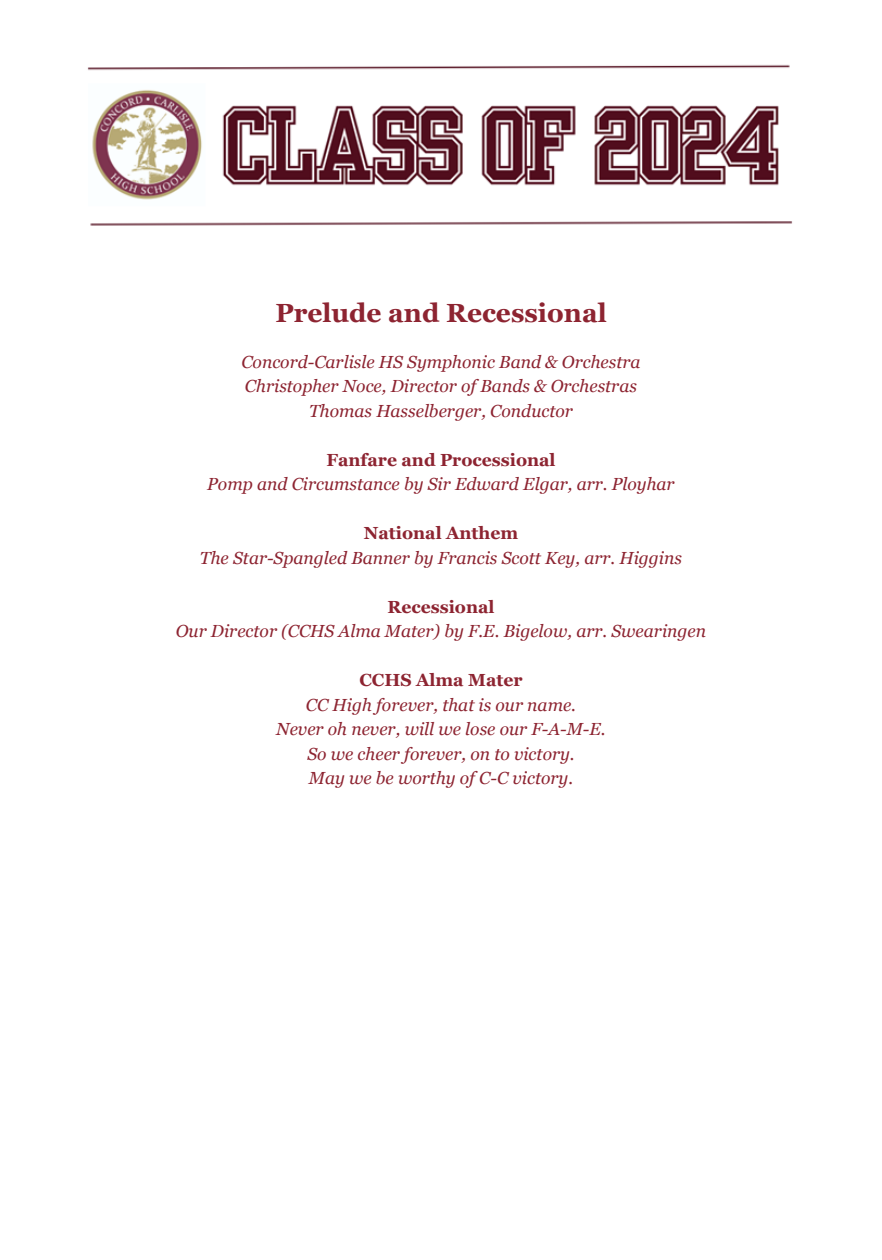
<style>
.page{position:relative;width:882px;height:1260px;background:#fff}
.page>*{position:absolute;margin:0;border:0;box-sizing:border-box;transform-origin:0 0}
.t1{font:700 26.25px "Georgia";color:#8d2431}
.t2{font:italic 17.5px/24.5px "Georgia";color:#8d2431;text-align:center}
.t3{font:700 17.5px "Georgia";color:#8d2431}
</style>
<div class="page">
<img style="left:87px;top:64px;width:706px;height:162px">
<h1 class="t1" style="left:275px;top:296px;width:333px">Prelude and Recessional</h1>
<p class="t2" style="left:241px;top:350px;width:401px">Concord-Carlisle HS Symphonic Band &amp; Orchestra<br>Christopher Noce, Director of Bands &amp; Orchestras<br>Thomas Hasselberger, Conductor</p>
<p class="t3" style="left:326px;top:448px;width:231px">Fanfare and Processional</p>
<p class="t2" style="left:207px;top:472px;width:469px">Pomp and Circumstance by Sir Edward Elgar, arr. Ployhar</p>
<p class="t3" style="left:364px;top:522px;width:156px">National Anthem</p>
<p class="t2" style="left:200px;top:546px;width:484px">The Star-Spangled Banner by Francis Scott Key, arr. Higgins</p>
<p class="t3" style="left:387px;top:595px;width:109px">Recessional</p>
<p class="t2" style="left:176px;top:619px;width:532px">Our Director (CCHS Alma Mater) by F.E. Bigelow, arr. Swearingen</p>
<p class="t3" style="left:359px;top:669px;width:165px">CCHS Alma Mater</p>
<p class="t2" style="left:276px;top:693px;width:331px">CC High forever, that is our name.<br>Never oh never, will we lose our F-A-M-E.<br>So we cheer forever, on to victory.<br>May we be worthy of C-C victory.</p>
</div>
